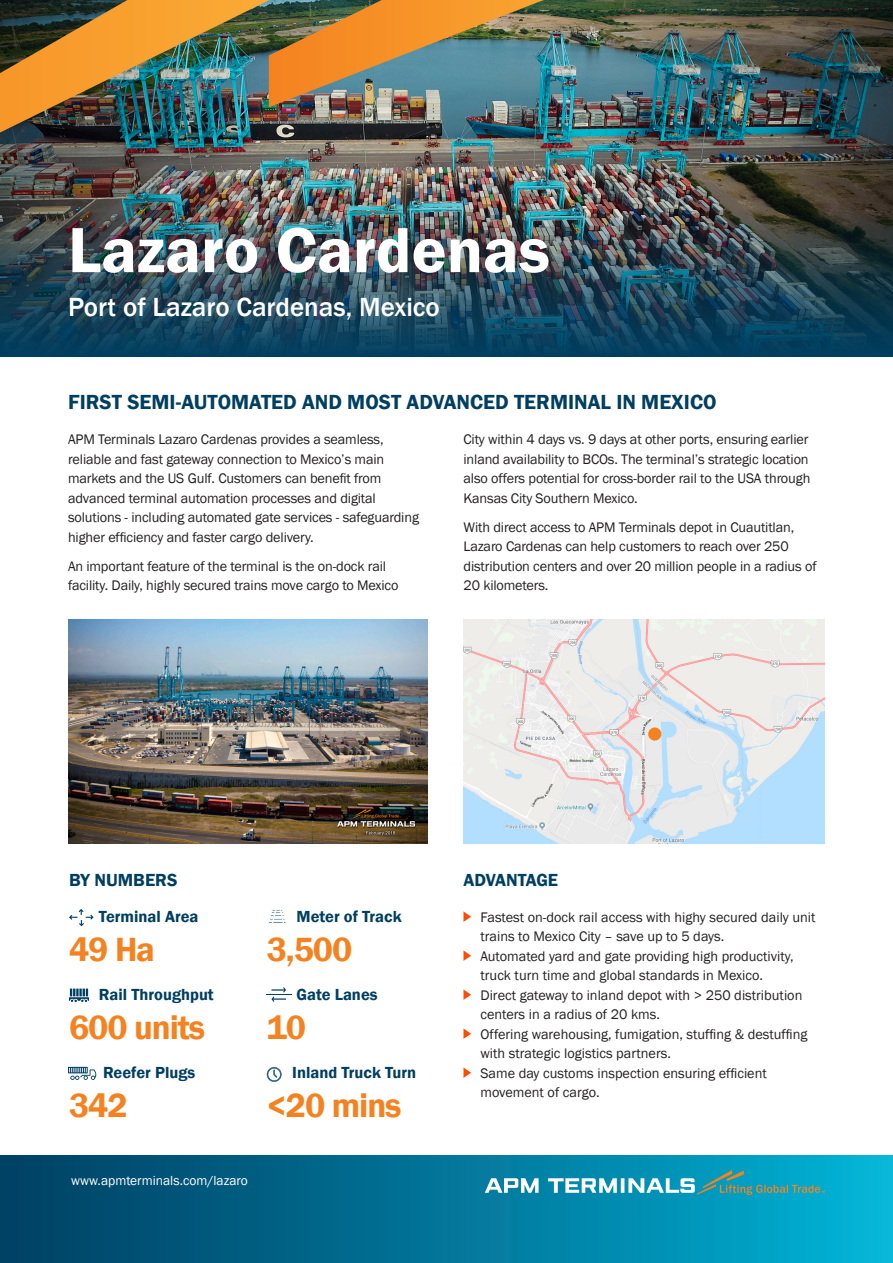
<style>
.page{position:relative;width:893px;height:1263px;background:#fff}
.page>*{position:absolute;margin:0;border:0;box-sizing:border-box;transform-origin:0 0}
.title_24pt_demi{font:600 66px "Franklin Gothic";color:#fff}
.body_10pt_book{font:600 34.5px "Franklin Gothic";letter-spacing:-.03em;color:#f58220}
.title_24pt_demi-2{font:500 27px "Franklin Gothic";color:#fff}
.subtitle_14pt{font:600 21px "Franklin Gothic";color:#003f61}
.subtitle_14pt-2{font:600 18px "Franklin Gothic";color:#003f61}
.body_10pt_book-2{font:600 16.5px "Franklin Gothic";color:#003f61}
.body_10pt_book-3{font:14.25px/19.5px "Franklin Gothic";letter-spacing:-.01em;color:#231f20}
.bullet_10pt_book{font:14.25px "Franklin Gothic";color:#231f20}
.body_10pt_book-4{font:13.5px "Franklin Gothic";color:#fff}
</style>
<div class="page">
<img style="left:0;top:0;width:893px;height:209px">
<img style="left:0;top:0;width:543px;height:133px">
<img style="left:0;top:209px;width:893px;height:147px">
<div style="left:0;top:1156px;width:893px;height:107px;background:linear-gradient(to right,#003d61,#02b2d6)"></div>
<svg style="left:485px;top:1170px;width:340px;height:25px;background:#3ca5bb"></svg>
<svg style="left:463px;top:911px;width:8px;height:11px"></svg>
<svg style="left:463px;top:950px;width:8px;height:11px"></svg>
<svg style="left:463px;top:989px;width:8px;height:11px"></svg>
<svg style="left:463px;top:1028px;width:8px;height:11px"></svg>
<svg style="left:463px;top:1067px;width:8px;height:11px"></svg>
<img style="left:463px;top:620px;width:362px;height:224px">
<svg style="left:69px;top:909px;width:25px;height:17px"></svg>
<svg style="left:68px;top:1067px;width:28px;height:13px"></svg>
<svg style="left:267px;top:987px;width:25px;height:15px"></svg>
<svg style="left:69px;top:988px;width:20px;height:14px"></svg>
<img style="left:68px;top:620px;width:360px;height:224px">
<div style="left:648px;top:727px;width:13px;height:14px;background:#f58220;border-radius:50%"></div>
<svg style="left:268px;top:908px;width:18px;height:16px"></svg>
<svg style="left:267px;top:1067px;width:15px;height:15px"></svg>
<p class="title_24pt_demi" style="left:68px;top:209px;width:483px">Lazaro Cardenas</p>
<p class="title_24pt_demi-2" style="left:68px;top:291px;width:373px">Port of Lazaro Cardenas, Mexico</p>
<p class="subtitle_14pt" style="left:68px;top:389px;width:650px">FIRST SEMI-AUTOMATED AND MOST ADVANCED TERMINAL IN MEXICO</p>
<p class="body_10pt_book-3" style="left:68px;top:430px;width:352px">APM Terminals Lazaro Cardenas provides a seamless, reliable and fast gateway connection to Mexico’s main markets and the US Gulf. Customers can benefit from advanced terminal automation processes and digital solutions - including automated gate services - safeguarding higher efficiency and faster cargo delivery.</p>
<p class="body_10pt_book-3" style="left:68px;top:557px;width:332px">An important feature of the terminal is the on-dock rail facility. Daily, highly secured trains move cargo to Mexico</p>
<p class="body_10pt_book-3" style="left:463px;top:430px;width:348px">City within 4 days vs. 9 days at other ports, ensuring earlier inland availability to BCOs. The terminal’s strategic location also offers potential for cross-border rail to the USA through Kansas City Southern Mexico.</p>
<p class="body_10pt_book-3" style="left:463px;top:518px;width:355px">With direct access to APM Terminals depot in Cuautitlan, Lazaro Cardenas can help customers to reach over 250 distribution centers and over 20 million people in a radius of 20 kilometers.</p>
<p class="subtitle_14pt-2" style="left:69px;top:869px;width:110px">BY NUMBERS</p>
<p class="body_10pt_book-2" style="left:99px;top:906px;width:101px">Terminal Area</p>
<p class="body_10pt_book" style="left:69px;top:928px;width:87px">49 Ha</p>
<p class="body_10pt_book-2" style="left:297px;top:906px;width:107px">Meter of Track</p>
<p class="body_10pt_book" style="left:267px;top:928px;width:87px">3,500</p>
<p class="body_10pt_book-2" style="left:99px;top:984px;width:116px">Rail Throughput</p>
<p class="body_10pt_book-2" style="left:297px;top:984px;width:83px">Gate Lanes</p>
<p class="body_10pt_book" style="left:69px;top:1006px;width:138px">600 units</p>
<p class="body_10pt_book" style="left:267px;top:1006px;width:41px">10</p>
<p class="body_10pt_book-2" style="left:103px;top:1062px;width:94px">Reefer Plugs</p>
<p class="body_10pt_book-2" style="left:292px;top:1062px;width:125px">Inland Truck Turn</p>
<p class="body_10pt_book" style="left:69px;top:1084px;width:60px">342</p>
<p class="body_10pt_book" style="left:267px;top:1084px;width:136px">&lt;20 mins</p>
<p class="body_10pt_book-4" style="left:71px;top:1172px;width:178px">www.apmterminals.com/lazaro</p>
<p class="subtitle_14pt-2" style="left:463px;top:869px;width:96px">ADVANTAGE</p>
<p class="bullet_10pt_book" style="left:480px;top:908px;width:337px">Fastest on-dock rail access with highy secured daily unit</p>
<p class="bullet_10pt_book" style="left:480px;top:928px;width:245px">trains to Mexico City – save up to 5 days.</p>
<p class="bullet_10pt_book" style="left:480px;top:947px;width:315px">Automated yard and gate providing high productivity,</p>
<p class="bullet_10pt_book" style="left:480px;top:967px;width:284px">truck turn time and global standards in Mexico.</p>
<p class="bullet_10pt_book" style="left:480px;top:986px;width:323px">Direct gateway to inland depot with &gt; 250 distribution</p>
<p class="bullet_10pt_book" style="left:480px;top:1006px;width:181px">centers in a radius of 20 kms.</p>
<p class="bullet_10pt_book" style="left:480px;top:1025px;width:328px">Offering warehousing, fumigation, stuffing &amp; destuffing</p>
<p class="bullet_10pt_book" style="left:480px;top:1045px;width:192px">with strategic logistics partners.</p>
<p class="bullet_10pt_book" style="left:480px;top:1064px;width:288px">Same day customs inspection ensuring efficient</p>
<p class="bullet_10pt_book" style="left:480px;top:1084px;width:121px">movement of cargo.</p>
</div>
